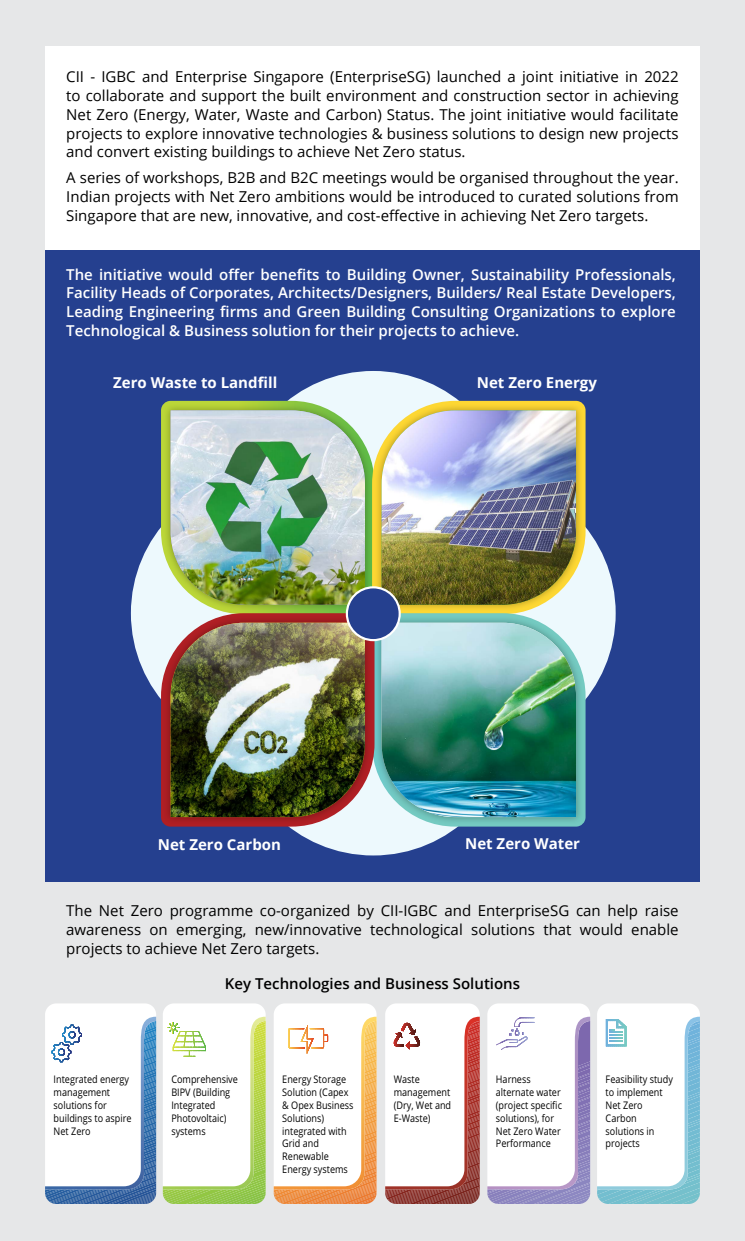
<style>
.page{position:relative;width:745px;height:1241px;background:#fff}
.page>*{position:absolute;margin:0;border:0;box-sizing:border-box;transform-origin:0 0}
.t1{font:15px/18.8px "Open Sans";color:#000;text-align:justify}
.t2{font:600 15px/18.8px "Open Sans";color:#fff;text-align:justify}
.t3{font:700 15px "Open Sans";color:#fff}
.t4{font:600 15px "Open Sans";color:#000}
.t5{font:10.5px/12.8px "Open Sans";color:#000;scale:.87 1}
</style>
<div class="page">
<div style="left:0;top:0;width:744px;height:1240px;background:#e6e7e8"></div>
<div style="left:45px;top:250px;width:654px;height:631px;background:#25408f"></div>
<div style="left:45px;top:46px;width:654px;height:204px;background:#fff"></div>
<div style="left:131px;top:475px;width:276px;height:276px;background:#edf9fd;border-radius:50%"></div>
<div style="left:339px;top:475px;width:276px;height:276px;background:#edf9fd;border-radius:50%"></div>
<div style="left:235px;top:371px;width:276px;height:276px;background:#edf9fd;border-radius:50%"></div>
<div style="left:235px;top:579px;width:276px;height:276px;background:#edf9fd;border-radius:50%"></div>
<svg style="left:161px;top:401px;width:184px;height:212px"></svg>
<svg style="left:372px;top:401px;width:213px;height:212px"></svg>
<svg style="left:400px;top:613px;width:185px;height:213px"></svg>
<svg style="left:161px;top:613px;width:213px;height:213px;fill:#b01f26"></svg>
<div style="left:163px;top:403px;width:209px;height:209px;background:#000;opacity:.3"></div>
<img style="left:170px;top:410px;width:195px;height:194px">
<div style="left:374px;top:403px;width:208px;height:209px;background:#000;opacity:.3"></div>
<img style="left:381px;top:410px;width:194px;height:194px">
<div style="left:374px;top:615px;width:208px;height:209px;background:#000;opacity:.3"></div>
<img style="left:381px;top:622px;width:194px;height:195px">
<div style="left:163px;top:615px;width:209px;height:209px;background:#000;opacity:.3"></div>
<img style="left:170px;top:622px;width:195px;height:195px">
<div style="left:346px;top:587px;width:53px;height:53px;background:#25408f;border-radius:50%"></div>
<div style="left:345px;top:586px;width:55px;height:55px;border:2px solid #fff;border-radius:50%"></div>
<svg style="left:45px;top:1003px;width:111px;height:200px;background:#d6e1ed"></svg>
<svg style="left:163px;top:1003px;width:102px;height:200px;background:#ebf4d9"></svg>
<svg style="left:273px;top:1003px;width:103px;height:200px;background:#fbead8"></svg>
<svg style="left:385px;top:1003px;width:94px;height:200px;background:#ead4d3"></svg>
<svg style="left:487px;top:1003px;width:103px;height:200px;background:#e7e4f0"></svg>
<svg style="left:597px;top:1003px;width:102px;height:200px;background:#e2f1f5"></svg>
<p class="t1" style="left:66px;top:67px;width:613px">CII - IGBC and Enterprise Singapore (EnterpriseSG) launched a joint initiative in 2022 to collaborate and support the built environment and construction sector in achieving Net Zero (Energy, Water, Waste and Carbon) Status. The joint initiative would facilitate projects to explore innovative technologies &amp; business solutions to design new projects and convert existing buildings to achieve Net Zero status.</p>
<p class="t1" style="left:66px;top:168px;width:613px">A series of workshops, B2B and B2C meetings would be organised throughout the year.<br>Indian projects with Net Zero ambitions would be introduced to curated solutions from Singapore that are new, innovative, and cost-effective in achieving Net Zero targets.</p>
<p class="t2" style="left:66px;top:264px;width:610px">The initiative would offer benefits to Building Owner, Sustainability Professionals, Facility Heads of Corporates, Architects/Designers, Builders/ Real Estate Developers, Leading Engineering firms and Green Building Consulting Organizations to explore Technological &amp; Business solution for their projects to achieve.</p>
<p class="t3" style="left:113px;top:372px;width:165px">Zero Waste to Landfill</p>
<p class="t3" style="left:476px;top:372px;width:121px">Net Zero Energy</p>
<p class="t3" style="left:158px;top:833px;width:125px">Net Zero Carbon</p>
<p class="t3" style="left:465px;top:832px;width:116px">Net Zero Water</p>
<p class="t1" style="left:66px;top:901px;width:613px">The Net Zero programme co-organized by CII-IGBC and EnterpriseSG can help raise awareness on emerging, new/innovative technological solutions that would enable projects to achieve Net Zero targets.</p>
<p class="t4" style="left:225px;top:973px;width:296px">Key Technologies and Business Solutions</p>
<p class="t5" style="left:54px;top:1072px;width:91px">Integrated energy management solutions for buildings to aspire<br>Net Zero</p>
<p class="t5" style="left:282px;top:1072px;width:83px">Energy Storage<br>Solution (Capex &amp; Opex Business<br>Solutions) integrated with<br>Grid and<br>Renewable<br>Energy systems</p>
<p class="t5" style="left:393px;top:1072px;width:67px">Waste management (Dry, Wet and<br>E-Waste)</p>
<p class="t5" style="left:495px;top:1072px;width:77px">Harness alternate water (project specific solutions), for<br>Net Zero Water<br>Performance</p>
<p class="t5" style="left:605px;top:1072px;width:79px">Feasibility study to implement<br>Net Zero<br>Carbon solutions in projects</p>
<p class="t5" style="left:171px;top:1072px;width:78px">Comprehensive<br>BIPV (Building<br>Integrated<br>Photovoltaic) systems</p>
</div>
